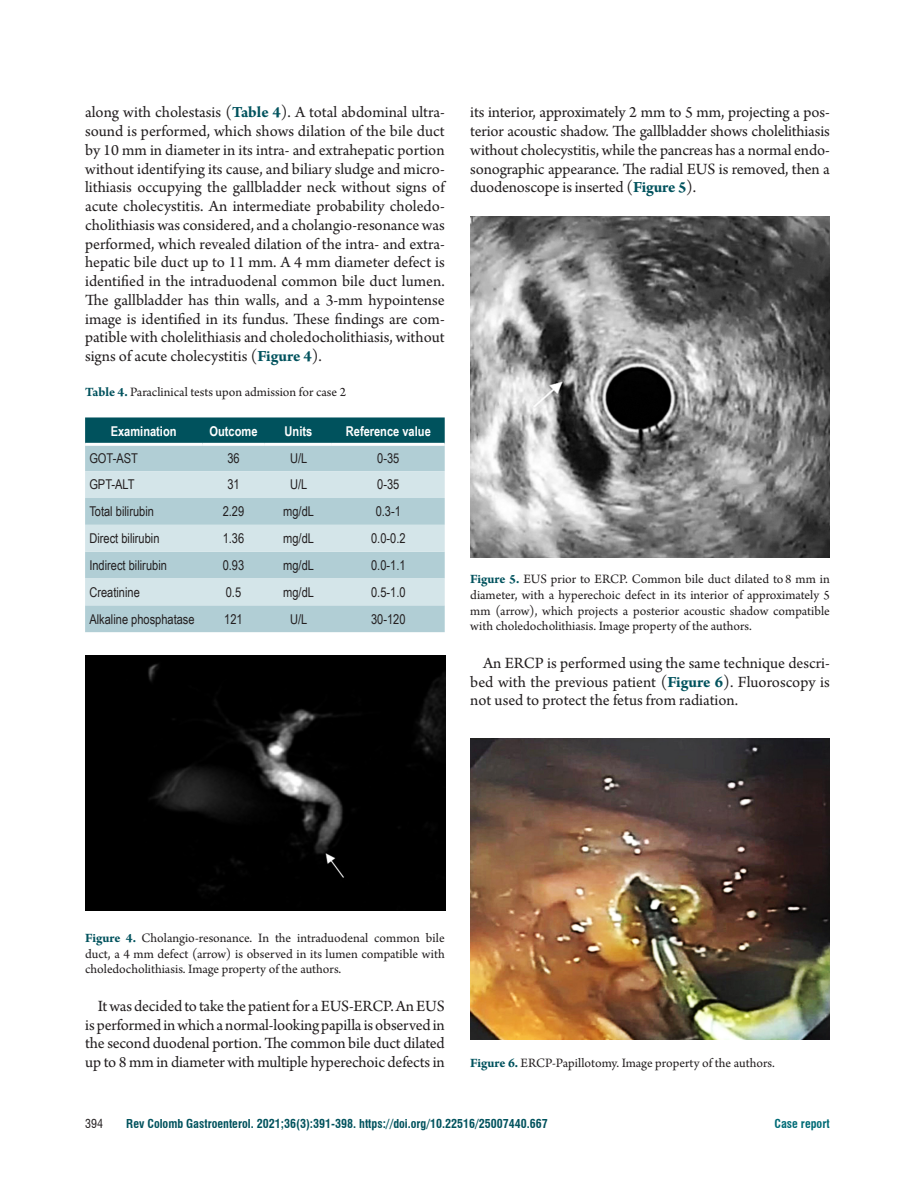
<style>
.page{position:relative;width:915px;height:1188px;background:#fff}
.page>*{position:absolute;margin:0;border:0;box-sizing:border-box;transform-origin:0 0}
.Texto{font:16.5px/18.8px "Arno Pro";color:#231f20;text-align:justify}
.Texto_con_sangría{font:16.5px/18.8px "Arno Pro";letter-spacing:-.01em;color:#231f20;text-align:justify}
.Títulos_tablas_y_fig{font:13.5px/15.8px "Arno Pro";color:#231f20;text-align:justify}
.Texto_tabla{font:13.5px "Arial Narrow";color:#231f20}
.Titulos_tabla{font:700 13.5px "Arial Narrow";color:#fff}
.t1{font:700 condensed 12px "Swiss 721 BT";color:#00525d}
.t2{font:700 condensed 12px "Swiss 721 BT";color:#006b76}
.t3{font:condensed 12px "Swiss 721 BT";color:#231f20}
.s1{font-weight:700;color:#00525d}
</style>
<div class="page">
<img style="left:470px;top:738px;width:359px;height:301px">
<svg style="left:85px;top:417px;width:359px;height:26px;background:#065661"></svg>
<div style="left:85px;top:446px;width:359px;height:186px;background:#b1ced5"></div>
<svg style="left:85px;top:471px;width:359px;height:134px;background:#c6dce1"></svg>
<img style="left:85px;top:656px;width:360px;height:255px">
<img style="left:470px;top:217px;width:359px;height:340px">
<p class="Texto" style="left:85px;top:104px;width:361px">along with cholestasis (<span class="s1">Table 4</span>). A total abdominal ultra&shy;sound is performed, which shows dilation of the bile duct by 10 mm in diameter in its intra- and extrahepatic portion without identifying its cause, and biliary sludge and micro&shy;lithiasis occupying the gallbladder neck without signs of acute cholecystitis. An intermediate probability choledo&shy;cholithiasis was considered, and a cholangio-resonance was performed, which revealed dilation of the intra- and extra&shy;hepatic bile duct up to 11 mm. A 4 mm diameter defect is identified in the intraduodenal common bile duct lumen.<br>The gallbladder has thin walls, and a 3-mm hypointense image is identified in its fundus. These findings are com&shy;patible with cholelithiasis and choledocholithiasis, without signs of acute cholecystitis (<span class="s1">Figure 4</span>).</p>
<p class="Títulos_tablas_y_fig" style="left:85px;top:385px;width:262px"><span class="s1">Table 4.</span> Paraclinical tests upon admission for case 2</p>
<p class="Titulos_tabla" style="left:111px;top:421px;width:67px">Examination</p>
<p class="Titulos_tabla" style="left:209px;top:421px;width:49px">Outcome</p>
<p class="Titulos_tabla" style="left:284px;top:421px;width:29px">Units</p>
<p class="Titulos_tabla" style="left:346px;top:421px;width:86px">Reference value</p>
<p class="Texto_tabla" style="left:89px;top:448px;width:50px">GOT-AST</p>
<p class="Texto_tabla" style="left:227px;top:448px;width:14px">36</p>
<p class="Texto_tabla" style="left:290px;top:448px;width:19px">U/L</p>
<p class="Texto_tabla" style="left:377px;top:448px;width:24px">0-35</p>
<p class="Texto_tabla" style="left:89px;top:475px;width:47px">GPT-ALT</p>
<p class="Texto_tabla" style="left:227px;top:475px;width:14px">31</p>
<p class="Texto_tabla" style="left:290px;top:475px;width:19px">U/L</p>
<p class="Texto_tabla" style="left:377px;top:475px;width:24px">0-35</p>
<p class="Texto_tabla" style="left:89px;top:502px;width:66px">Total bilirubin</p>
<p class="Texto_tabla" style="left:223px;top:502px;width:23px">2.29</p>
<p class="Texto_tabla" style="left:283px;top:502px;width:32px">mg/dL</p>
<p class="Texto_tabla" style="left:375px;top:502px;width:27px">0.3-1</p>
<p class="Texto_tabla" style="left:89px;top:529px;width:72px">Direct bilirubin</p>
<p class="Texto_tabla" style="left:223px;top:529px;width:23px">1.36</p>
<p class="Texto_tabla" style="left:283px;top:529px;width:32px">mg/dL</p>
<p class="Texto_tabla" style="left:371px;top:529px;width:36px">0.0-0.2</p>
<p class="Texto_tabla" style="left:89px;top:555px;width:79px">Indirect bilirubin</p>
<p class="Texto_tabla" style="left:223px;top:555px;width:23px">0.93</p>
<p class="Texto_tabla" style="left:283px;top:555px;width:32px">mg/dL</p>
<p class="Texto_tabla" style="left:371px;top:555px;width:36px">0.0-1.1</p>
<p class="Texto_tabla" style="left:89px;top:582px;width:52px">Creatinine</p>
<p class="Texto_tabla" style="left:226px;top:582px;width:17px">0.5</p>
<p class="Texto_tabla" style="left:283px;top:582px;width:32px">mg/dL</p>
<p class="Texto_tabla" style="left:371px;top:582px;width:36px">0.5-1.0</p>
<p class="Texto_tabla" style="left:89px;top:609px;width:107px">Alkaline phosphatase</p>
<p class="Texto_tabla" style="left:224px;top:609px;width:20px">121</p>
<p class="Texto_tabla" style="left:290px;top:609px;width:19px">U/L</p>
<p class="Texto_tabla" style="left:371px;top:609px;width:36px">30-120</p>
<p class="Texto_con_sangría" style="left:470px;top:104px;width:361px">its interior, approximately 2 mm to 5 mm, projecting a pos&shy;terior acoustic shadow. The gallbladder shows cholelithiasis without cholecystitis, while the pancreas has a normal endo&shy;sonographic appearance. The radial EUS is removed, then a duodenoscope is inserted (<span class="s1">Figure 5</span>).</p>
<p class="Títulos_tablas_y_fig" style="left:470px;top:572px;width:361px"><span class="s1">Figure 5.</span> EUS prior to ERCP. Common bile duct dilated to8 mm in diameter, with a hyperechoic defect in its interior of approximately 5 mm (arrow), which projects a posterior acoustic shadow compatible with choledocholithiasis. Image property of the authors.</p>
<p class="Texto_con_sangría" style="left:470px;top:655px;width:361px;text-indent:13px">An ERCP is performed using the same technique descri&shy;bed with the previous patient (<span class="s1">Figure 6</span>). Fluoroscopy is not used to protect the fetus from radiation.</p>
<p class="Títulos_tablas_y_fig" style="left:85px;top:931px;width:361px"><span class="s1">Figure 4.</span> Cholangio-resonance. In the intraduodenal common bile duct, a 4 mm defect (arrow) is observed in its lumen compatible with choledocholithiasis. Image property of the authors.</p>
<p class="Texto_con_sangría" style="left:85px;top:997px;width:361px;text-indent:13px">It was decided to take the patient for a EUS-ERCP. An EUS is performed in which a normal-looking papilla is observed in the second duodenal portion. The common bile duct dilated up to 8 mm in diameter with multiple hyperechoic defects in</p>
<p class="Títulos_tablas_y_fig" style="left:470px;top:1056px;width:306px"><span class="s1">Figure 6.</span> ERCP-Papillotomy. Image property of the authors.</p>
<p class="t3" style="left:85px;top:1116px;width:19px">394</p>
<p class="t1" style="left:126px;top:1117px;width:423px">Rev Colomb Gastroenterol. 2021;36(3):391-398. https://doi.org/10.22516/25007440.667</p>
<p class="t2" style="left:774px;top:1117px;width:57px">Case report</p>
</div>
